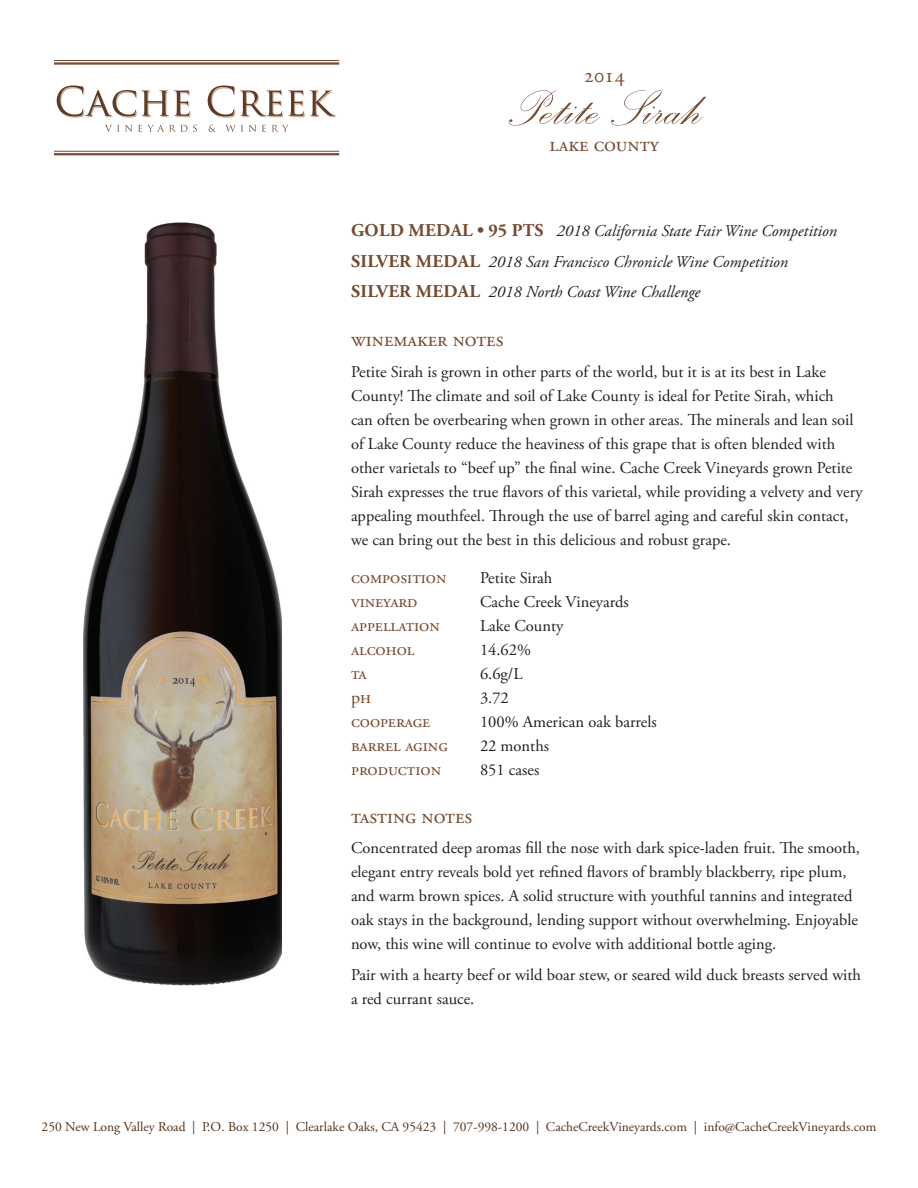
<style>
.page{position:relative;width:918px;height:1188px;background:#fff}
.page>*{position:absolute;margin:0;border:0;box-sizing:border-box;transform-origin:0 0}
.t1{font:63px "Palace Script";color:#754b31}
.t2{font:21px "Adobe Garamond Pro";color:#754b31}
.t3{font:18px "Adobe Garamond Pro";color:#754b31}
.t4{font:700 18px "Adobe Garamond Pro";letter-spacing:.015em;color:#754b31}
.t5{font:16.5px/24px "Adobe Garamond Pro";color:#231f20}
.t6{font:italic 16.5px "Adobe Garamond Pro";color:#231f20}
.t7{font:13.5px "Adobe Garamond Pro";color:#53321c}
</style>
<div class="page">
<svg style="left:57px;top:86px;width:280px;height:32px"></svg>
<svg style="left:105px;top:125px;width:183px;height:7px"></svg>
<hr style="left:54px;top:60px;width:285px;height:1px;background:#754b31">
<hr style="left:54px;top:62px;width:285px;height:3px;background:#754b31">
<hr style="left:54px;top:151px;width:285px;height:1px;background:#754b31">
<hr style="left:54px;top:153px;width:285px;height:2px;background:#754b31">
<img style="left:83px;top:222px;width:198px;height:763px">
<p class="t2" style="left:584px;top:63px;width:43px">2014</p>
<p class="t1" style="left:506px;top:67px;width:198px">Petite Sirah</p>
<p class="t2" style="left:550px;top:132px;width:111px">lake county</p>
<p class="t4" style="left:351px;top:220px;width:194px">GOLD MEDAL • 95 PTS</p>
<p class="t6" style="left:489px;top:252px;width:301px">2018 San Francisco Chronicle Wine Competition</p>
<p class="t6" style="left:557px;top:221px;width:282px">2018 California State Fair Wine Competition</p>
<p class="t4" style="left:351px;top:250px;width:130px">SILVER MEDAL</p>
<p class="t4" style="left:351px;top:281px;width:130px">SILVER MEDAL</p>
<p class="t2" style="left:351px;top:327px;width:154px">winemaker notes</p>
<p class="t5" style="left:351px;top:361px;width:513px">Petite Sirah is grown in other parts of the world, but isit at its best in Lake County! The climate and soil of Lake County is ideal for Petite Sirah, which<br>can often be overbearing when grown in other areas. The minerals and lean soil of Lake County reduce the heaviness of this grape that is often blended with other varietals to “beef up” the final wine. Cache Creek Vineyards grown Petite Sirah expresses the true flavors of this varietal, while providing a velvety and very appealing mouthfeel. Through the use of barrel aging and careful skin contact, we can bring out the best in this delicious and robust grape.</p>
<p class="t5" style="left:480px;top:566px;width:74px">Petite Sirah</p>
<p class="t6" style="left:489px;top:282px;width:213px">2018 North Coast Wine Challenge</p>
<p class="t3" style="left:351px;top:566px;width:97px">composition</p>
<p class="t3" style="left:351px;top:590px;width:68px">vineyard</p>
<p class="t5" style="left:480px;top:590px;width:150px">Cache Creek Vineyards</p>
<p class="t3" style="left:351px;top:614px;width:90px">appellation</p>
<p class="t5" style="left:480px;top:614px;width:85px">Lake County</p>
<p class="t3" style="left:351px;top:638px;width:65px">alcohol</p>
<p class="t5" style="left:480px;top:638px;width:53px">14.62%</p>
<p class="t3" style="left:351px;top:662px;width:17px">ta</p>
<p class="t5" style="left:480px;top:662px;width:44px">6.6 L/g</p>
<p class="t3" style="left:351px;top:686px;width:22px">ph</p>
<p class="t5" style="left:480px;top:686px;width:30px">3.72</p>
<p class="t3" style="left:351px;top:710px;width:81px">cooperage</p>
<p class="t5" style="left:480px;top:710px;width:178px">100% American oak barrels</p>
<p class="t3" style="left:351px;top:734px;width:98px">barrel aging</p>
<p class="t5" style="left:480px;top:734px;width:71px">22 months</p>
<p class="t5" style="left:480px;top:758px;width:61px">851 cases</p>
<p class="t3" style="left:351px;top:758px;width:92px">production</p>
<p class="t2" style="left:351px;top:803px;width:123px">tasting notes</p>
<p class="t5" style="left:351px;top:837px;width:511px">Concentrated deep aromas fill the nose with dark spice-laden fruit. The smooth, elegant entry reveals bold yet refined flavors of brambly blackberry, ripe plum, and warm brown spices A. solid structure with youthful tannins and integrated oak stays in the background, lending support without overwhelming. Enjoyable now, this wine will continue to evolve with additional bottle aging.</p>
<p class="t5" style="left:351px;top:964px;width:512px">Pair with a hearty beef or wild boar stew, or seared wild duck breasts served with a red currant sauce.</p>
<p class="t7" style="left:42px;top:1119px;width:145px">250 New Long Valley Road</p>
<p class="t7" style="left:192px;top:1119px;width:5px">|</p>
<p class="t7" style="left:202px;top:1119px;width:78px">O. P . Box 1250</p>
<p class="t7" style="left:286px;top:1119px;width:5px">|</p>
<p class="t7" style="left:296px;top:1119px;width:142px">Clearlake Oaks, CA 95423</p>
<p class="t7" style="left:443px;top:1119px;width:5px">|</p>
<p class="t7" style="left:453px;top:1119px;width:78px">707-998-1200</p>
<p class="t7" style="left:536px;top:1119px;width:5px">|</p>
<p class="t7" style="left:546px;top:1119px;width:143px">CacheCreekVineyards.com</p>
<p class="t7" style="left:694px;top:1119px;width:5px">|</p>
<p class="t7" style="left:704px;top:1119px;width:174px">info@CacheCreekVineyards.com</p>
</div>
